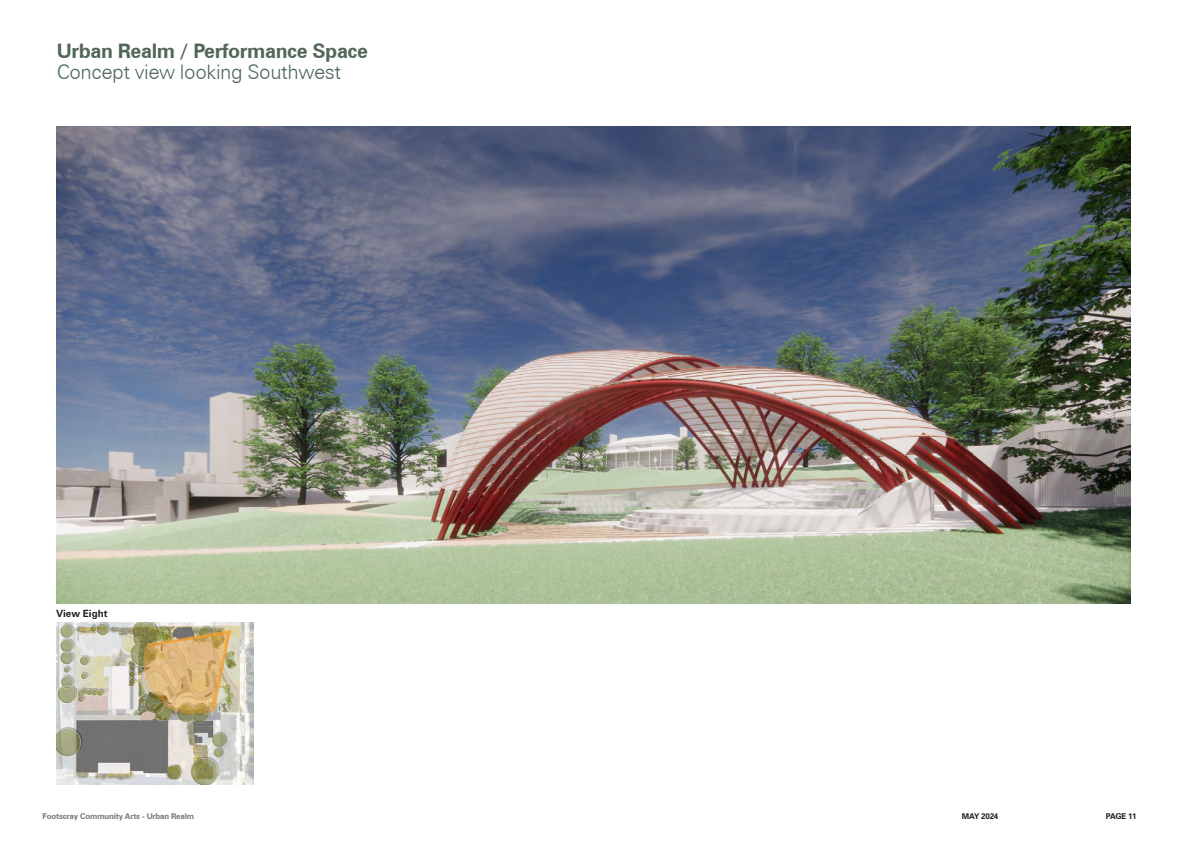
<style>
.page{position:relative;width:1191px;height:842px;background:#fff}
.page>*{position:absolute;margin:0;border:0;box-sizing:border-box;transform-origin:0 0}
.t1{font:700 20px "Zurich BT";letter-spacing:-.02em;color:#516857}
.t2{font:300 20px "Zurich BT";letter-spacing:-.02em;color:#4e695a}
.t3{font:700 10px "Zurich BT";color:#231f20}
.t4{font:700 8px "Zurich BT";letter-spacing:-.02em;color:#77777a}
.t5{font:700 8px "Zurich BT";letter-spacing:-.02em;color:#231f20}
</style>
<div class="page">
<img style="left:56px;top:126px;width:1074px;height:478px">
<img style="left:56px;top:623px;width:197px;height:161px">
<img style="left:143px;top:629px;width:90px;height:85px">
<h1 class="t1" style="left:57px;top:38px;width:313px">Urban Realm / Performance Space</h1>
<h1 class="t2" style="left:57px;top:59px;width:286px">Concept view looking Southwest</h1>
<p class="t3" style="left:56px;top:607px;width:53px">View Eight</p>
<p class="t4" style="left:43px;top:812px;width:153px">Footscray Community Arts - Urban Realm</p>
<p class="t5" style="left:961px;top:812px;width:38px">MAY 2024</p>
<p class="t5" style="left:1106px;top:812px;width:32px">PAGE 11</p>
</div>
